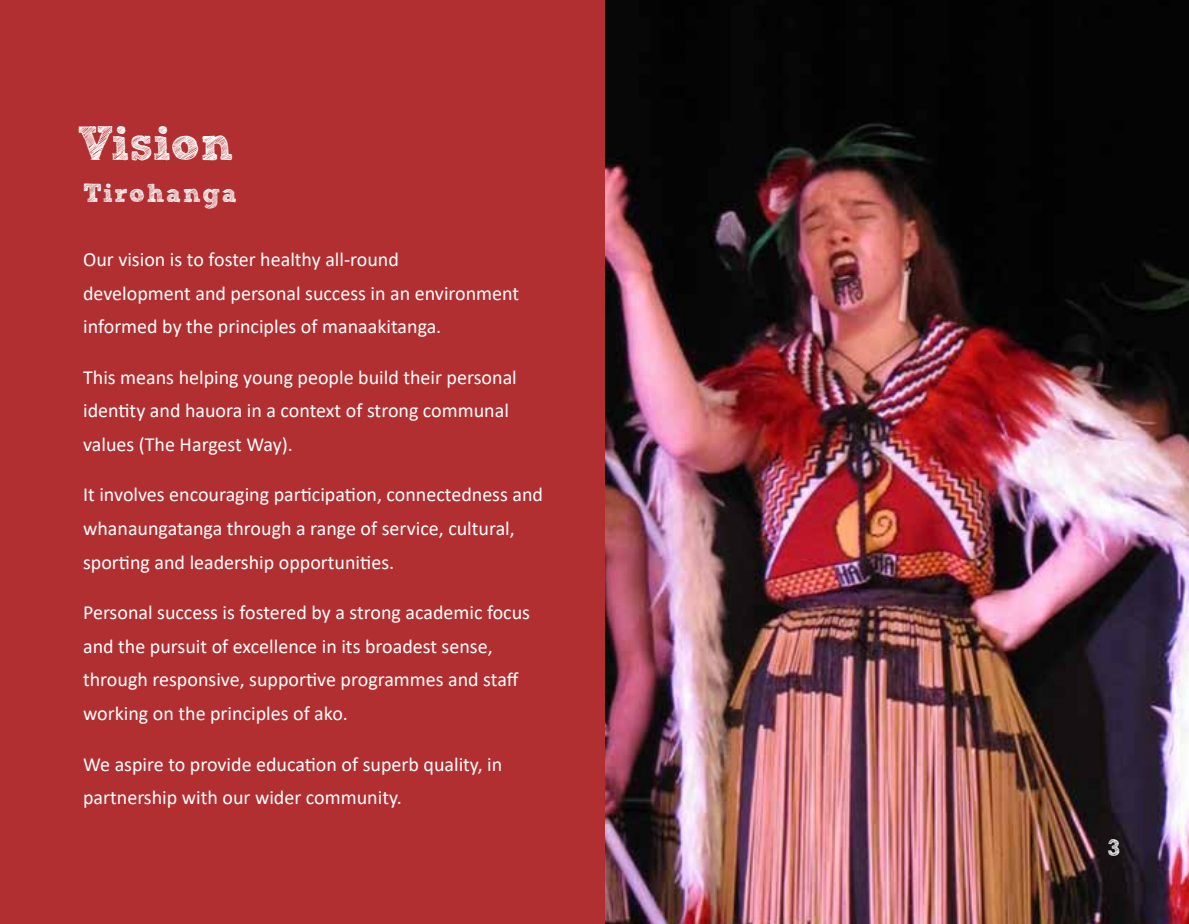
<style>
.page{position:relative;width:1189px;height:924px;background:#b22f31}
.page>*{position:absolute;margin:0;border:0;box-sizing:border-box;transform-origin:0 0}
.t1{font:700 48px "freeversion Sketch Block";color:#fff}
.t2{font:700 26px "freeversion Sketch Block";letter-spacing:.06em;color:#fff}
.t3{font:24px "Sketch Rockwell";color:#fff}
.t4{font:20px/33.6px "Calibri";color:#fff}
</style>
<div class="page">
<img style="left:605px;top:0;width:584px;height:924px">
<h1 class="t1" style="left:78px;top:125px;width:157px">Vision</h1>
<h2 class="t2" style="left:83px;top:184px;width:155px">Tirohanga</h2>
<p class="t4" style="left:83px;top:244px;width:438px">Our vision is to foster healthy all-round<br>development and personal success in an environment informed by the principles of manaakitanga.</p>
<p class="t4" style="left:83px;top:361px;width:435px">This means helping young people build their personal identity and hauora in a context of strong communal values (The Hargest Way).</p>
<p class="t4" style="left:83px;top:477px;width:461px">It involves encouraging participation, connectedness and whanaungatanga through a range of service, cultural, sporting and leadership opportunities.</p>
<p class="t4" style="left:83px;top:597px;width:448px">Personal success is fostered by a strong academic focus and the pursuit of excellence in its broadest sense, through responsive, supportive programmes and staff working on the principles of ako.</p>
<p class="t4" style="left:83px;top:746px;width:421px">We aspire to provide education of superb quality, in partnership with our wider community.</p>
<p class="t3" style="left:1107px;top:838px;width:14px">3</p>
</div>
